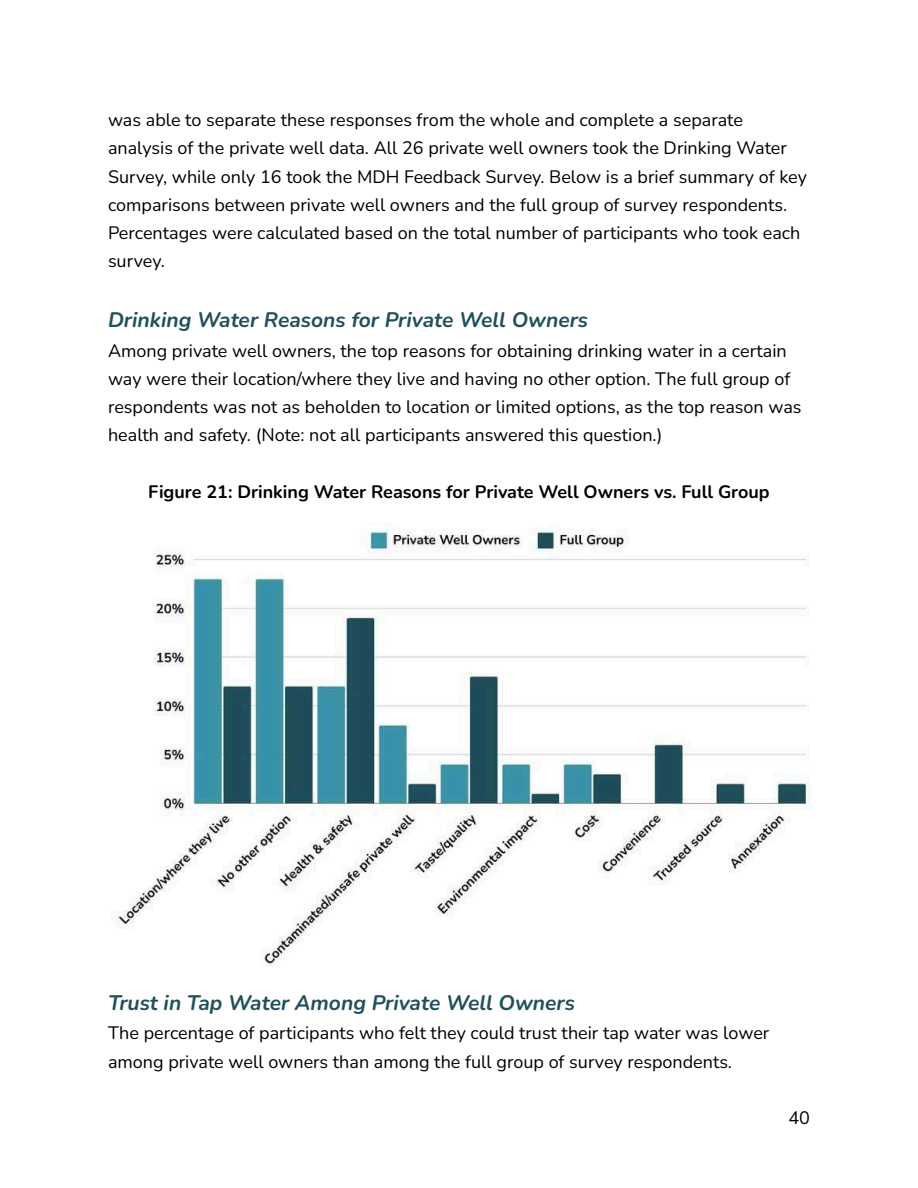
<style>
.page{position:relative;width:918px;height:1188px;background:#fff}
.page>*{position:absolute;margin:0;border:0;box-sizing:border-box;transform-origin:0 0}
.t1{font:italic 700 21px "Nunito";color:#20505b}
.t2{font:18px/28.2px "Nunito";color:#000}
.t3{font:700 18px "Nunito";color:#000}
</style>
<div class="page">
<img style="left:116px;top:528px;width:694px;height:438px">
<p class="t2" style="left:108px;top:106px;width:700px">was able to separate these responses from the whole and complete a separate analysis of the private well data. All 26 private well owners took the Drinking Water Survey, while only 16 took the MDH Feedback Survey. Below is a brief summary of key comparisons between private well owners and the full group of survey respondents.<br>Percentages were calculated based on the total number of participants who took each survey.</p>
<p class="t1" style="left:108px;top:306px;width:482px">Drinking Water Reasons for Private Well Owners</p>
<p class="t2" style="left:108px;top:337px;width:695px">Among private well owners, the top reasons for obtaining drinking water in a certain way were their location/where they live and having no other option. The full group of respondents was not as beholden to location or limited options, as the top reason was health and safety. (Note: not all participants answered this question.)</p>
<p class="t3" style="left:148px;top:480px;width:623px">Figure 21: Drinking Water Reasons for Private Well Owners vs. Full Group</p>
<p class="t1" style="left:108px;top:988px;width:469px">Trust in Tap Water Among Private Well Owners</p>
<p class="t2" style="left:108px;top:1019px;width:663px">The percentage of participants who felt they could trust their tap water was lower among private well owners than among the full group of survey respondents.</p>
<p class="t2" style="left:788px;top:1104px;width:23px">40</p>
</div>
